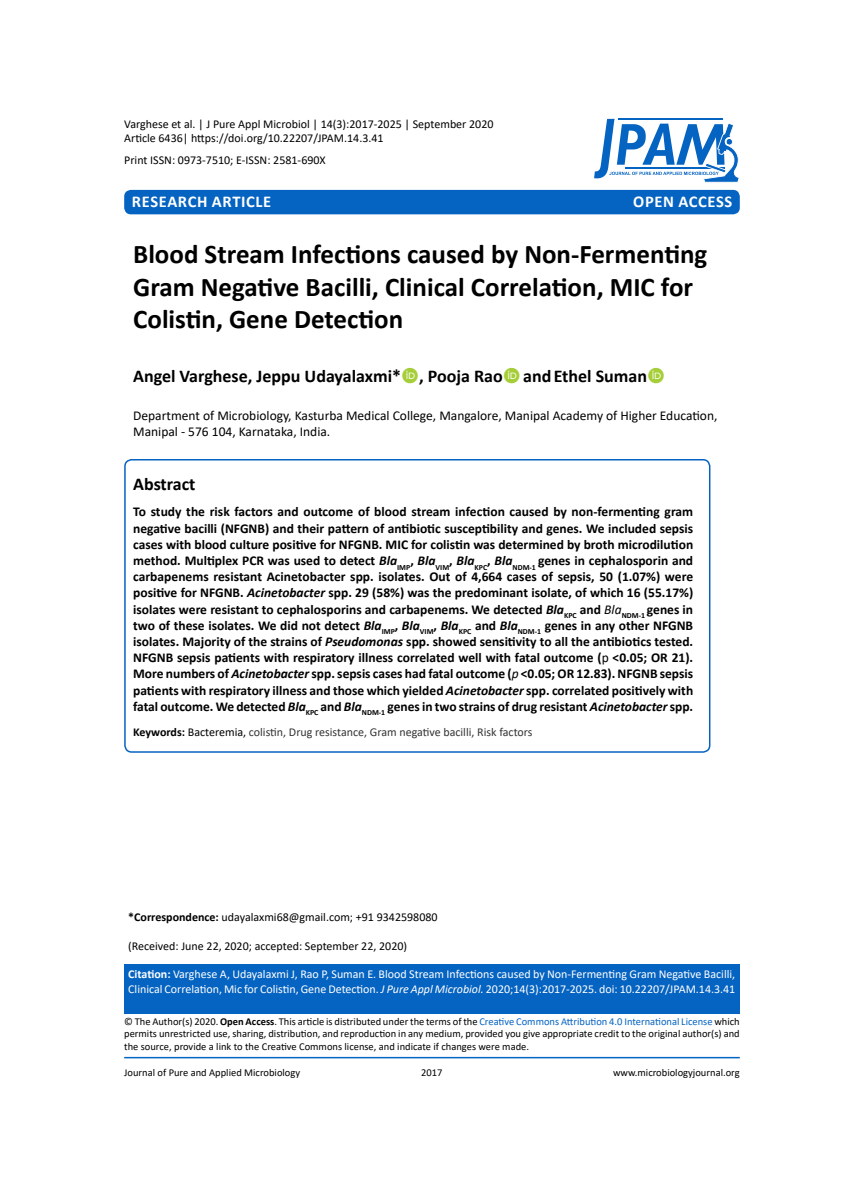
<style>
.page{position:relative;width:864px;height:1188px;background:#fff}
.page>*{position:absolute;margin:0;border:0;box-sizing:border-box;transform-origin:0 0}
.t1{font:700 27px/32.4px "Calibri";color:#000}
.t2{font:700 18px "Calibri";color:#000}
.t3{font:700 16.5px "Calibri";letter-spacing:.04em;color:#fff}
.t4{font:700 13.5px/16.2px "Calibri";letter-spacing:-.005em;color:#000;text-align:justify}
.t5{font:13.5px/16.2px "Calibri";color:#000}
.t6{font:12px/14.4px "Calibri";color:#000}
.t7{font:12px/14.4px "Calibri";color:#fff}
.t8{font:12px "Calibri";color:#333}
.t9{font:10.5px/12.6px "Calibri";color:#000;text-align:justify}
.s1{font-style:italic}
.s2{font-weight:400;font-style:italic}
.s3{font-weight:400}
.s4{font-weight:700;color:#000}
.s5{color:#000}
.s6{font-weight:700}
.s7{color:#0563c1}
</style>
<div class="page">
<div style="left:124px;top:964px;width:616px;height:50px;background:#0563c1"></div>
<hr style="left:124px;top:1057px;width:616px;height:1px;background:#0563c1">
<div style="left:124px;top:190px;width:616px;height:24px;background:#0563c1;border-radius:7px"></div>
<svg style="left:594px;top:119px;width:145px;height:64px"></svg>
<div style="left:124px;top:459px;width:586px;height:294px;border:2px solid #0563c1;border-radius:7px"></div>
<p class="t6" style="left:124px;top:116px;width:371px">Varghese et al. | J Pure Appl Microbiol | 14(3):2017-2025 | September 2020<br>Article 6436| https://doi.org/10.22207/JPAM.14.3.41</p>
<p class="t6" style="left:124px;top:152px;width:203px">Print ISSN: 0973-7510; E-ISSN: 2581-690X</p>
<p class="t3" style="left:132px;top:189px;width:141px">Research Article</p>
<p class="t3" style="left:633px;top:189px;width:84px">OPEN ACCESS</p>
<h1 class="t1" style="left:133px;top:238px;width:576px">Blood Stream Infections caused by Non-Fermenting<br>Gram Negative Bacilli, Clinical Correlation, MIC for<br>Colistin, Gene Detection</h1>
<h2 class="t2" style="left:133px;top:363px;width:515px">Angel Varghese, Jeppu Udayalaxmi* , Pooja Rao andEthel Suman</h2>
<p class="t5" style="left:133px;top:407px;width:586px">Department of Microbiology, Kasturba Medical College, Mangalore, Manipal Academy of Higher Education,<br>Manipal - 576 104, Karnataka, India.</p>
<h2 class="t2" style="left:133px;top:471px;width:64px">Abstract</h2>
<p class="t4" style="left:133px;top:504px;width:562px">To study the risk factors and outcome of blood stream infection caused by non-fermenting gram negative bacilli (NFGNB) and their pattern of antibiotic susceptibility and genes. We included sepsis cases with blood culture positive for NFGNB. MIC for colistin was determined by broth microdilution method. Multiplex PCR was used to detect <span class="s1">Bla</span><sub>IMP</sub>, <span class="s1">Bla</span><sub>VIM</sub>, <span class="s1">Bla</span><sub>KPC</sub>, <span class="s1">Bla</span><sub>NDM-1</sub> genes in cephalosporin and carbapenems resistant Acinetobacter spp. isolates. Out of 4,664 cases of sepsis, 50 (1.07%) were positive for NFGNB. <span class="s1">Acinetobacter</span> spp. 29 (58%) was the predominant isolate, of which 16 (55.17%) isolates were resistant to cephalosporins and carbapenems. We detected <span class="s1">Bla</span><sub>KPC</sub> and <span class="s2">Bla</span><sub>NDM-1</sub> genes in two of these isolates. We did not detect <span class="s1">Bla</span><sub>IMP</sub>, <span class="s1">Bla</span><sub>VIM</sub>, <span class="s1">Bla</span><sub>KPC</sub> and <span class="s1">Bla</span><sub>NDM-1</sub> genes in any other NFGNB isolates. Majority of the strains of <span class="s1">Pseudomonas</span> spp. showed sensitivity to all the antibiotics tested.<br>NFGNB sepsis patients with respiratory illness correlated well with fatal outcome (<span class="s3">p</span> &lt;0.05; OR 21).<br>More numbers of <span class="s1">Acinetobacter</span> spp. sepsis cases had fatal outcome (<span class="s2">p</span> &lt;0.05; OR 12.83). NFGNB sepsis patients with respiratory illness and those which yielded <span class="s1">Acinetobacter</span> spp. correlated positively with fatal outcome. We detected <span class="s1">Bla</span><sub>KPC</sub> and <span class="s1">Bla</span><sub>NDM-1</sub> genes in two strains of drug resistant <span class="s1">Acinetobacter</span> spp.</p>
<p class="t8" style="left:133px;top:723px;width:401px"><span class="s4">Keywords:</span> <span class="s5">Bacteremia,</span> colistin, Drug resistance, Gram negative bacilli, Risk factors</p>
<p class="t6" style="left:128px;top:909px;width:311px"><span class="s6">*Correspondence:</span> udayalaxmi68@gmail.com; +91 9342598080</p>
<p class="t6" style="left:128px;top:938px;width:280px">(Received: June 22, 2020; accepted: September 22, 2020)</p>
<p class="t7" style="left:128px;top:967px;width:609px"><span class="s6">Citation:</span> Varghese A, Udayalaxmi J, Rao P, Suman E. Blood Stream Infections caused by Non-Fermenting Gram Negative Bacilli,<br>Clinical Correlation, Mic for Colistin, Gene Detection. <span class="s1">J Pure Appl Microbiol.</span> 2020;14(3):2017-2025. doi: 10.22207/JPAM.14.3.41</p>
<p class="t9" style="left:124px;top:1015px;width:617px">© The Author(s) 2020. <span class="s6">Open Access</span>. This article is distributed under the terms of the <span class="s7">Creative Commons Attribution 4.0 International License</span> which permits unrestricted use, sharing, distribution, and reproduction in any medium, provided you give appropriate credit to the original author(s) and the source, provide a link to the Creative Commons license, and indicate if changes were made.</p>
<p class="t9" style="left:124px;top:1066px;width:177px">Journal of Pure and Applied Microbiology</p>
<p class="t9" style="left:421px;top:1066px;width:23px">2017</p>
<p class="t9" style="left:613px;top:1066px;width:128px">www.microbiologyjournal.org</p>
</div>
